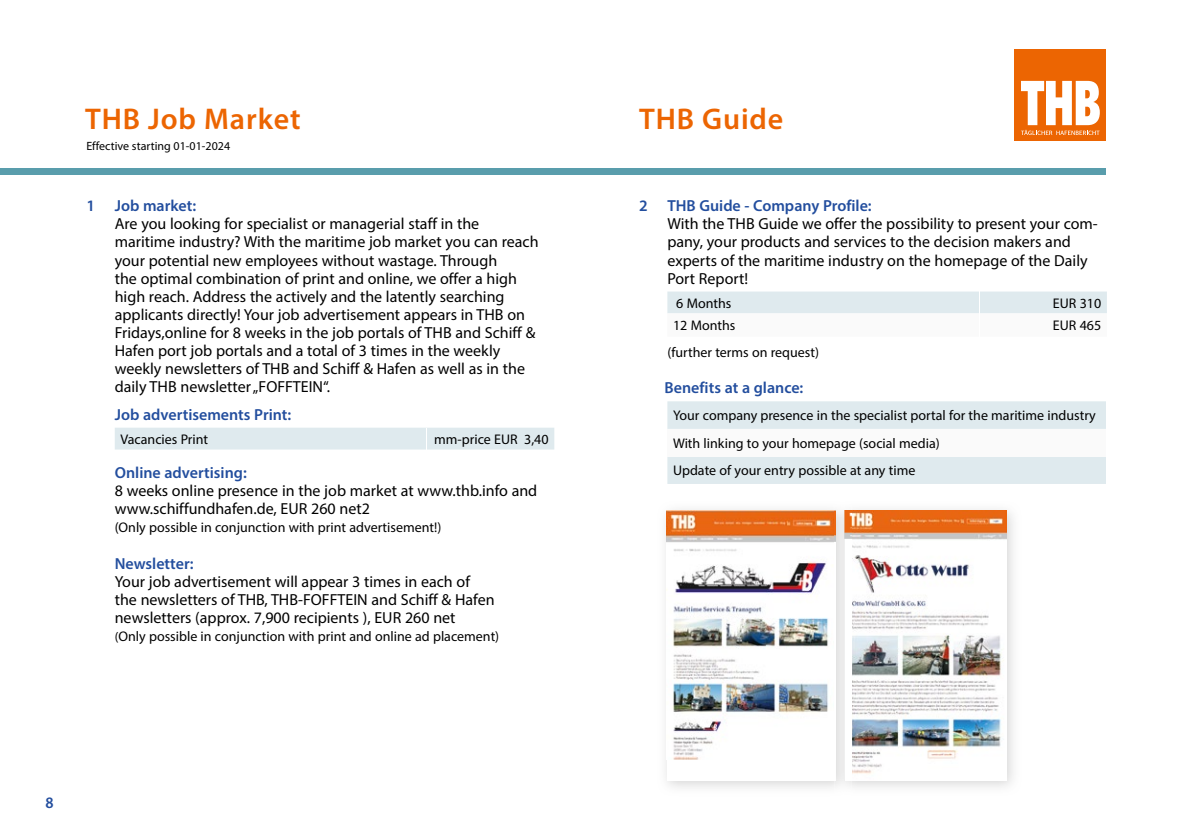
<style>
.page{position:relative;width:1191px;height:840px;background:#fff}
.page>*{position:absolute;margin:0;border:0;box-sizing:border-box;transform-origin:0 0}
.t1{font:600 30px "Myriad Pro";letter-spacing:.03em;color:#ec6502}
.t2{font:16px/18px "Myriad Pro";color:#000}
.t3{font:600 16px "Myriad Pro";color:#234e9e}
.t4{font:600 16px "Myriad Pro";color:#234e9e;scale:.95 1}
.t5{font:14px/27.6px "Myriad Pro";color:#000}
.t6{font:12px "Myriad Pro";color:#000}
.s1{font-size:13px}
</style>
<div class="page">
<div style="left:0;top:168px;width:1106px;height:6px;background:#599dac"></div>
<div style="left:1015px;top:50px;width:91px;height:91px;background:#ec6502"></div>
<svg style="left:1021px;top:81px;width:78px;height:54px"></svg>
<div style="left:667px;top:291px;width:440px;height:22px;background:#dfeaee"></div>
<svg style="left:667px;top:401px;width:439px;height:82px"></svg>
<div style="left:115px;top:427px;width:439px;height:22px;background:#dfeaee"></div>
<img style="left:665px;top:509px;width:169px;height:279px">
<div style="left:667px;top:510px;width:168px;height:269px;background:#fff"></div>
<img style="left:667px;top:510px;width:167px;height:249px">
<img style="left:851px;top:509px;width:162px;height:278px">
<img style="left:834px;top:510px;width:17px;height:276px">
<svg style="left:834px;top:759px;width:1px;height:20px"></svg>
<img style="left:844px;top:510px;width:162px;height:269px">
<h1 class="t1" style="left:85px;top:100px;width:217px">THB Job Market</h1>
<p class="t6" style="left:86px;top:138px;width:145px">Effective starting 01-01-2024</p>
<p class="t3" style="left:86px;top:196px;width:111px">1 Job market:</p>
<p class="t2" style="left:115px;top:215px;width:425px">Are you looking for specialist or managerial staff in the maritime industry? With the maritime job market you can reach your potential new employees without wastage. Through<br>the optimal combination of print and online, we offer a high high reach. Address the actively and the latently searching applicants directly! Your job advertisement appears in THB on Fridays,online for 8 weeks in the job portals of THB and Schiff &amp; Hafen port job portals and a total of 3 times in the weekly weekly newsletters of THB and Schiff &amp; Hafen as well as in the daily THB newsletter „FOFFTEIN“.</p>
<p class="t3" style="left:115px;top:404px;width:178px">Job advertisements Print:</p>
<p class="t5" style="left:120px;top:425px;width:89px">Vacancies Print</p>
<p class="t5" style="left:434px;top:425px;width:116px">mm-price EUR 3,40</p>
<p class="t3" style="left:115px;top:462px;width:133px">Online advertising:</p>
<p class="t2" style="left:115px;top:481px;width:424px">8 weeks online presence in the job market at www.thb.info and www.schiffundhafen.de, EUR 260 net2</p>
<p class="t5" style="left:115px;top:513px;width:328px">(Only possible in conjunction with print advertisement!)</p>
<p class="t3" style="left:115px;top:553px;width:80px">Newsletter:</p>
<p class="t2" style="left:115px;top:571px;width:381px">Your job advertisement will appear 3 times in each of the newsletters of THB, THB-FOFFTEIN and Schiff &amp; Hafen newsletters (approx. 7,900 recipients ), EUR 260 net</p>
<p class="t5" style="left:115px;top:621px;width:386px"><span class="s1">(</span>Only possible in conjunction with print and online ad placement)</p>
<p class="t4" style="left:45px;top:792px;width:10px">8</p>
<h1 class="t1" style="left:639px;top:100px;width:146px">THB Guide</h1>
<p class="t3" style="left:639px;top:196px;width:234px">2 THB Guide - Company Profile:</p>
<p class="t2" style="left:667px;top:215px;width:432px">With the THB Guide we offer the possibility to present your com&shy;pany, your products and services to the decision makers and experts of the maritime industry on the homepage of the Daily Port Report!</p>
<p class="t5" style="left:676px;top:289px;width:57px">6 Months</p>
<p class="t5" style="left:1053px;top:289px;width:50px">EUR 310</p>
<p class="t5" style="left:673px;top:311px;width:64px">12 Months</p>
<p class="t5" style="left:1053px;top:311px;width:50px">EUR 465</p>
<p class="t5" style="left:667px;top:338px;width:153px">(further terms on request)</p>
<p class="t3" style="left:664px;top:377px;width:140px">Benefits at a glance:</p>
<p class="t5" style="left:673px;top:401px;width:424px">Your company presence in the specialist portal for the maritime industry<br>With linking to your homepage (social media)<br>Update of your entry possible at any time</p>
</div>
